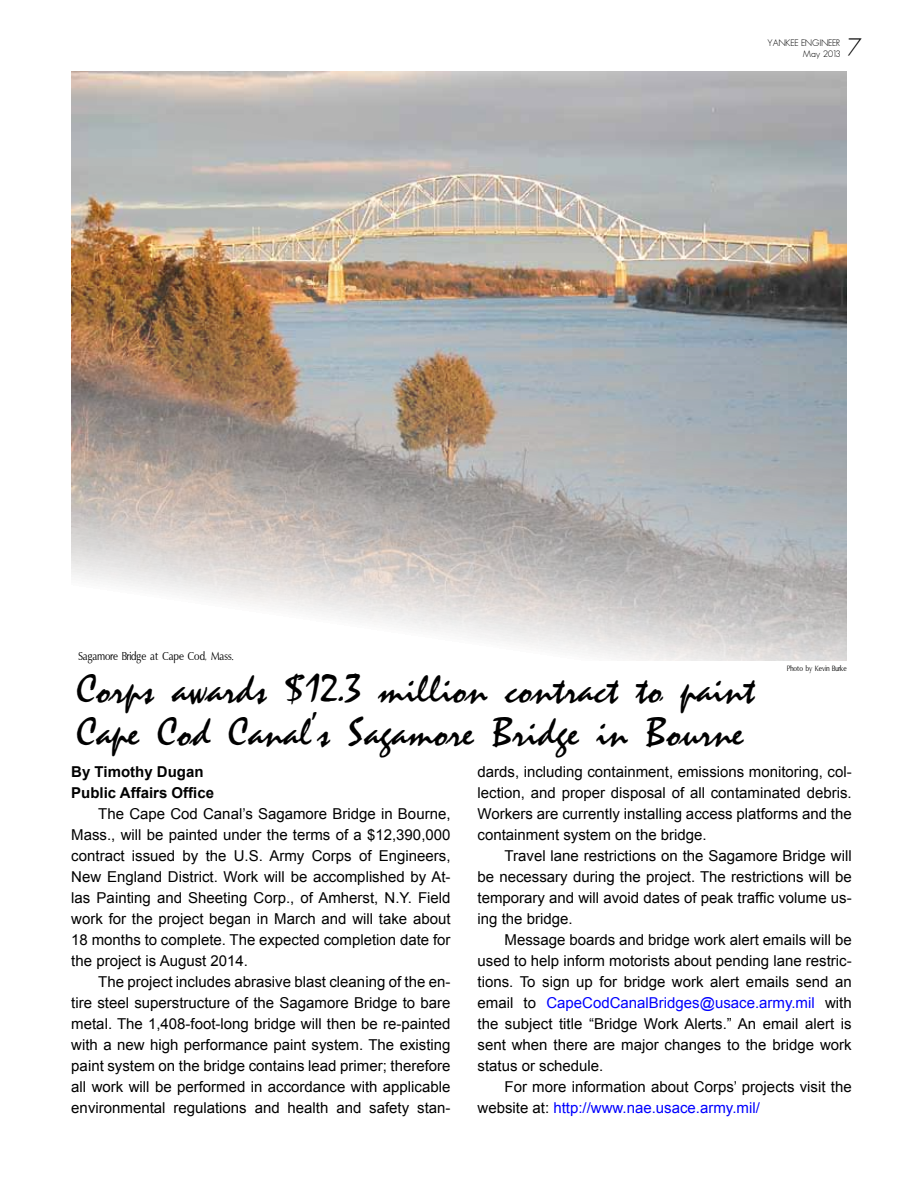
<style>
.page{position:relative;width:918px;height:1188px;background:#fff}
.page>*{position:absolute;margin:0;border:0;box-sizing:border-box;transform-origin:0 0}
.t1{font:36px/43.2px "Mistral AV";color:#000}
.t2{font:300 24px "Futura";color:#000}
.t3{font:15px/21px "Arial";color:#000;text-align:justify}
.t4{font:700 15px/21px "Arial";color:#000}
.t5{font:13.5px "Oxford Th";color:#000}
.t6{font:300 9px/10.8px "Futura";color:#000;text-align:right}
.t7{font:9px "Oxford Th";color:#000}
.s1{color:#00f}
</style>
<div class="page">
<img style="left:71px;top:71px;width:776px;height:589px">
<p class="t6" style="left:767px;top:37px;width:74px">YANKEE ENGINEER<br>May 2013</p>
<h2 class="t2" style="left:847px;top:32px;width:17px">7</h2>
<p class="t5" style="left:78px;top:649px;width:157px">Sagamore Bridge at Cape Cod, Mass.</p>
<h1 class="t1" style="left:76px;top:668px;width:680px">Corps awards $12.3 million contract to paint<br>Cape Cod Canal’s Sagamore Bridge in Bourne</h1>
<p class="t7" style="left:787px;top:664px;width:61px">Photo by Kevin Burke</p>
<p class="t4" style="left:71px;top:761px;width:144px">By Timothy Dugan<br>Public Affairs Office</p>
<p class="t3" style="left:71px;top:803px;width:381px;text-indent:27px">The Cape Cod Canal’s Sagamore Bridge in Bourne, Mass., will be painted under the terms of a $12,390,000 contract issued by the U.S. Army Corps of Engineers, New England District. Work will be accomplished by At&shy;las Painting and Sheeting Corp., of Amherst, N.Y. Field work for the project began in March and will take about 18 months to complete. The expected completion date for the project is August 2014.</p>
<p class="t3" style="left:71px;top:971px;width:381px;text-indent:27px">The project includes abrasive blast cleaning of the en&shy;tire steel superstructure of the Sagamore Bridge to bare metal. The 1,408-foot-long bridge will then be re-painted with a new high performance paint system. The existing paint system on the bridge contains lead primer; therefore all work will be performed in accordance with applicable environmental regulations and health and safety stan-</p>
<p class="t3" style="left:478px;top:761px;width:376px">dards, including containment, emissions monitoring, col&shy;lection, and proper disposal of all contaminated debris.<br>Workers are currently installing access platforms and the containment system on the bridge.</p>
<p class="t3" style="left:478px;top:845px;width:376px;text-indent:27px">Travel lane restrictions on the Sagamore Bridge will be necessary during the project. The restrictions will be temporary and will avoid dates of peak traffic volume us&shy;ing the bridge.</p>
<p class="t3" style="left:478px;top:929px;width:376px;text-indent:27px">Message boards and bridge work alert emails will be used to help inform motorists about pending lane restric&shy;tions. To sign up for bridge work alert emails send an email to <span class="s1">CapeCodCanalBridges@usace.army.mil</span> with the subject title “Bridge Work Alerts.” An email alert is sent when there are major changes to the bridge work status or schedule.</p>
<p class="t3" style="left:478px;top:1076px;width:376px;text-indent:27px">For more information about Corps’ projects visit the website at: <span class="s1">http://www.nae.usace.army.mil/</span></p>
</div>
